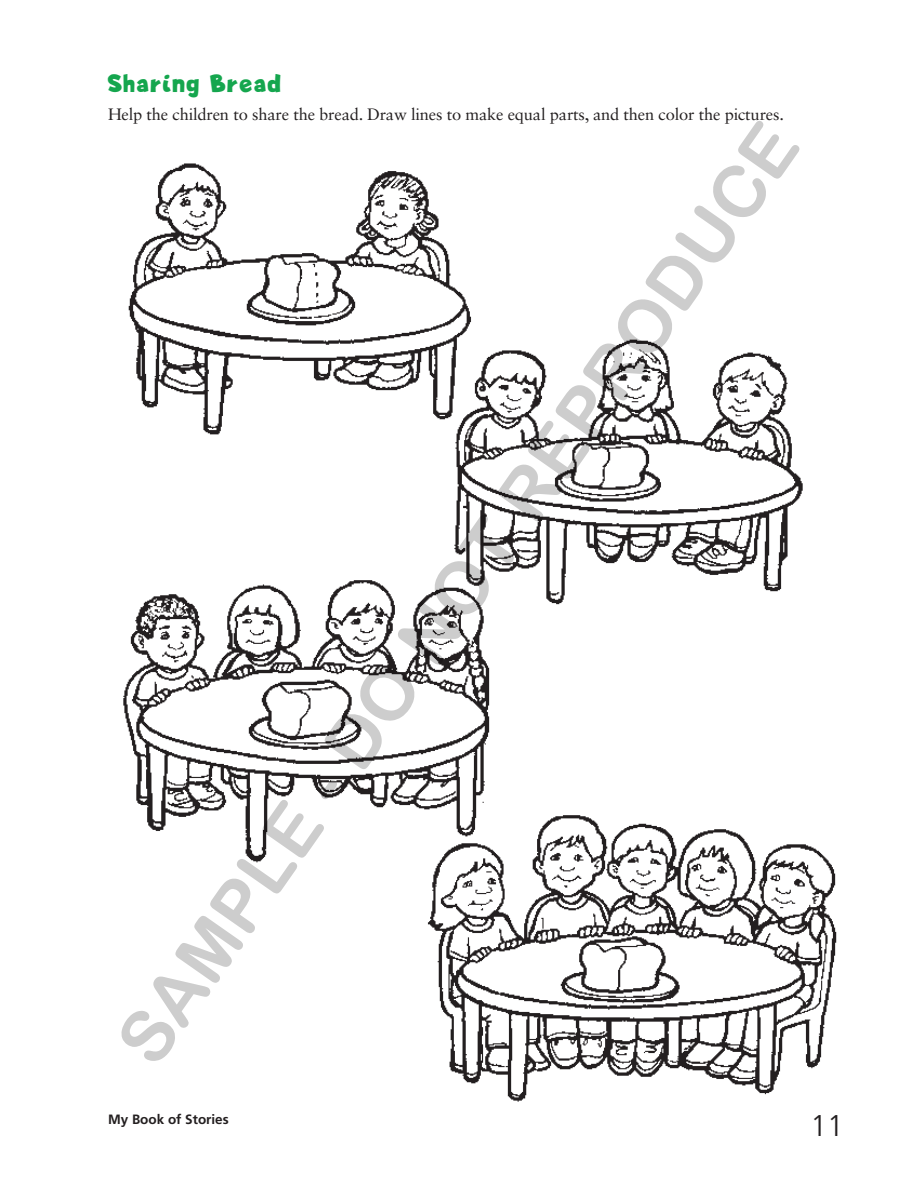
<style>
.page{position:relative;width:918px;height:1188px;background:#fff}
.page>*{position:absolute;margin:0;border:0;box-sizing:border-box;transform-origin:0 0}
.t1{font:72px "Arial Rounded MT Bold";color:rgb(0 0 0/.2)}
.t2{font:300 30px "Frutiger LT Std";color:#231f20}
.t3{font:700 25.5px "Lapsus Pro";letter-spacing:.1em;color:#15a64e}
.t4{font:16.5px "Sabon LT Std";letter-spacing:-.01em;color:#231f20}
.t5{font:700 13.5px "Frutiger LT Std";color:#231f20}
</style>
<div class="page">
<img style="left:128px;top:163px;width:343px;height:272px">
<img style="left:123px;top:580px;width:367px;height:283px">
<img style="left:438px;top:331px;width:365px;height:283px">
<img style="left:417px;top:802px;width:420px;height:300px">
<h3 class="t3" style="left:108px;top:69px;width:174px">Sharing Bread</h3>
<p class="t4" style="left:108px;top:104px;width:677px">Help the children to share the bread. Draw lines to make equal parts, and then color the pictures.</p>
<h1 class="t1" style="left:100px;top:1031px;width:1130px;rotate:-55deg">SAMPLE - DO NOT REPRODUCE</h1>
<p class="t5" style="left:108px;top:1111px;width:122px">My Book of Stories</p>
<h2 class="t2" style="left:810px;top:1109px;width:35px">11</h2>
</div>
